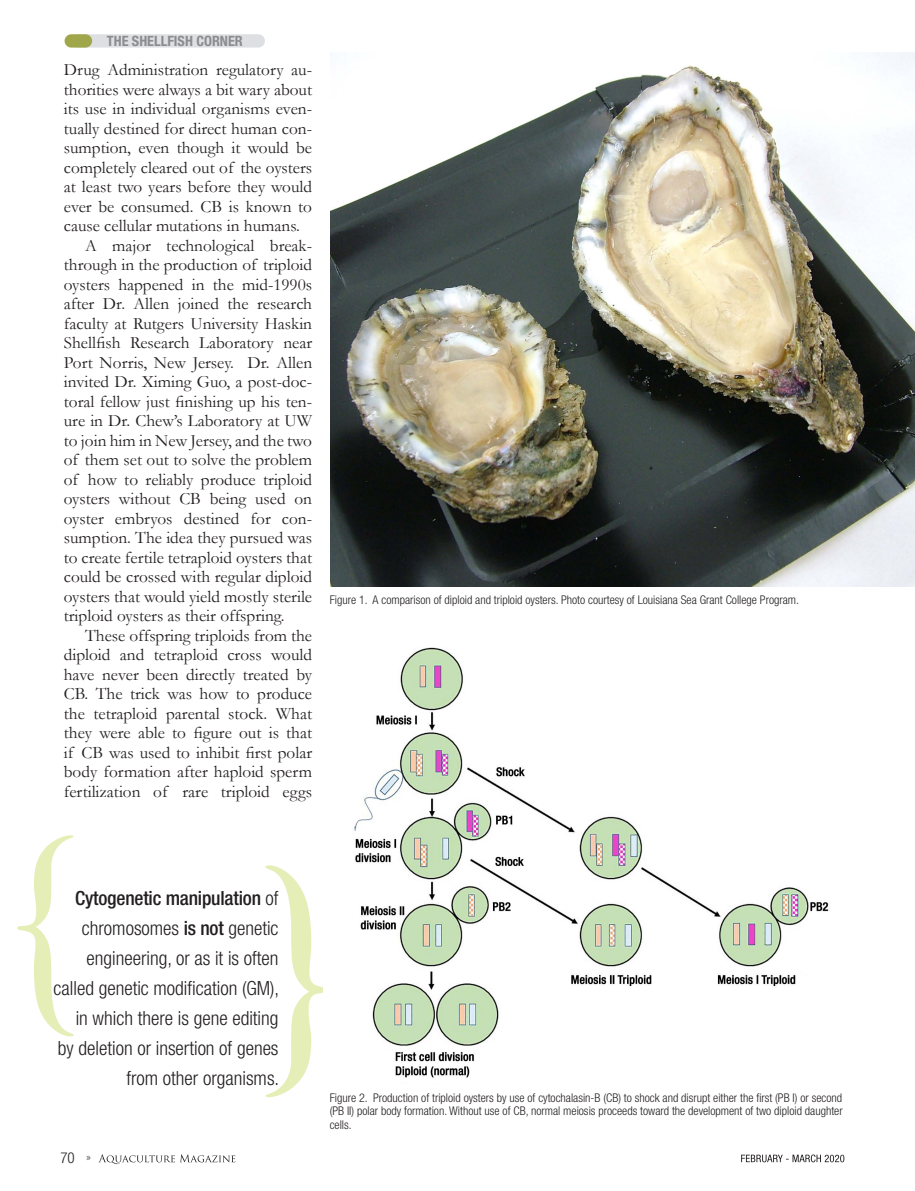
<style>
.page{position:relative;width:915px;height:1191px;background:#fff}
.page>*{position:absolute;margin:0;border:0;box-sizing:border-box;transform-origin:0 0}
.t1{font:300 condensed 19.5px/30px "Helvetica Neue LT Std";color:#231f20;text-align:right}
.t2{font:17.25px "Garamond";color:#231f20}
.t3{font:300 condensed 15px "Helvetica Neue LT Std";color:#231f20}
.t4{font:700 condensed 14.25px "Helvetica Neue LT Std";color:#8a8c8f}
.t5{font:300 condensed 12px/13.5px "Helvetica Neue LT Std";color:#231f20;text-align:justify}
.s1{font-weight:500}
.s2{font-weight:100}
</style>
<div class="page">
<svg style="left:98px;top:1154px;width:137px;height:10px"></svg>
<svg style="left:741px;top:1154px;width:103px;height:8px"></svg>
<div style="left:70px;top:34px;width:195px;height:14px;background:#dddfe2;border-radius:7px"></div>
<div style="left:65px;top:34px;width:27px;height:14px;background:#9fa74a;border-radius:7px"></div>
<img style="left:330px;top:53px;width:584px;height:534px">
<img style="left:353px;top:647px;width:476px;height:431px">
<svg style="left:17px;top:835px;width:57px;height:201px"></svg>
<svg style="left:265px;top:865px;width:57px;height:232px"></svg>
<p class="t4" style="left:107px;top:32px;width:137px">THE SHELLFISH CORNER</p>
<p class="t2" style="left:64px;top:60px;width:250px">Drug Administration regulatory au-</p>
<p class="t2" style="left:64px;top:79px;width:250px">thorities were always a bit wary about</p>
<p class="t2" style="left:64px;top:99px;width:250px">its use in individual organisms even-</p>
<p class="t2" style="left:64px;top:118px;width:250px">tually destined for direct human con-</p>
<p class="t2" style="left:64px;top:138px;width:250px">sumption, even though it would be</p>
<p class="t2" style="left:64px;top:157px;width:250px">completely cleared out of the oysters</p>
<p class="t2" style="left:64px;top:177px;width:250px">at least two years before they would</p>
<p class="t2" style="left:64px;top:196px;width:250px">ever be consumed. CB is known to</p>
<p class="t2" style="left:64px;top:215px;width:237px">cause cellular mutations in humans.</p>
<p class="t2" style="left:85px;top:235px;width:228px">A major technological break-</p>
<p class="t2" style="left:64px;top:254px;width:250px">through in the production of triploid</p>
<p class="t2" style="left:64px;top:274px;width:250px">oysters happened in the mid-1990s</p>
<p class="t2" style="left:64px;top:293px;width:250px">after Dr. Allen joined the research</p>
<p class="t2" style="left:64px;top:313px;width:250px">faculty at Rutgers University Haskin</p>
<p class="t2" style="left:64px;top:332px;width:250px">Shellfish Research Laboratory near</p>
<p class="t2" style="left:64px;top:352px;width:250px">Port Norris, New Jersey. Dr. Allen</p>
<p class="t2" style="left:64px;top:371px;width:250px">invited Dr. Ximing Guo, a post-doc-</p>
<p class="t2" style="left:64px;top:391px;width:250px">toral fellow just finishing up his ten-</p>
<p class="t2" style="left:64px;top:410px;width:250px">ure in Dr. Chew’s Laboratory at UW</p>
<p class="t2" style="left:64px;top:430px;width:250px">to join him in New Jersey, and the two</p>
<p class="t2" style="left:64px;top:449px;width:250px">of them set out to solve the problem</p>
<p class="t2" style="left:64px;top:469px;width:250px">of how to reliably produce triploid</p>
<p class="t2" style="left:64px;top:488px;width:250px">oysters without CB being used on</p>
<p class="t2" style="left:64px;top:508px;width:250px">oyster embryos destined for con-</p>
<p class="t2" style="left:64px;top:527px;width:250px">sumption. The idea they pursued was</p>
<p class="t2" style="left:64px;top:547px;width:250px">to create fertile tetraploid oysters that</p>
<p class="t2" style="left:64px;top:566px;width:250px">could be crossed with regular diploid</p>
<p class="t2" style="left:64px;top:586px;width:250px">oysters that would yield mostly sterile</p>
<p class="t2" style="left:64px;top:605px;width:222px">triploid oysters as their offspring.</p>
<p class="t2" style="left:85px;top:625px;width:228px">These offspring triploids from the</p>
<p class="t2" style="left:64px;top:644px;width:250px">diploid and tetraploid cross would</p>
<p class="t2" style="left:64px;top:664px;width:250px">have never been directly treated by</p>
<p class="t2" style="left:64px;top:683px;width:250px">CB. The trick was how to produce</p>
<p class="t2" style="left:64px;top:703px;width:250px">the tetraploid parental stock. What</p>
<p class="t2" style="left:64px;top:722px;width:250px">they were able to figure out is that</p>
<p class="t2" style="left:64px;top:742px;width:250px">if CB was used to inhibit first polar</p>
<p class="t2" style="left:64px;top:761px;width:250px">body formation after haploid sperm</p>
<p class="t2" style="left:64px;top:781px;width:250px">fertilization of rare triploid eggs</p>
<p class="t5" style="left:329px;top:593px;width:470px">Figure 1. A comparison of diploid and triploid oysters. Photo courtesy of Louisiana Sea Grant College Program.</p>
<p class="t1" style="left:54px;top:883px;width:227px"><span class="s1">Cytogenetic manipulation</span> of chromosomes <span class="s1">is not</span> genetic engineering, or as it is often called genetic modification (GM), in which there is gene editing<br>by deletion or insertion of genes from other organisms.</p>
<p class="t3" style="left:60px;top:1149px;width:32px">70 <span class="s2">»</span></p>
<p class="t5" style="left:329px;top:1090px;width:514px">Figure 2. Production of triploid oysters by use of cytochalasin-B (CB) to shock and disrupt either the first (PB I) or second (PB II) polar body formation. Without use of CB, normal meiosis proceeds toward the development of two diploid daughter cells.</p>
</div>
